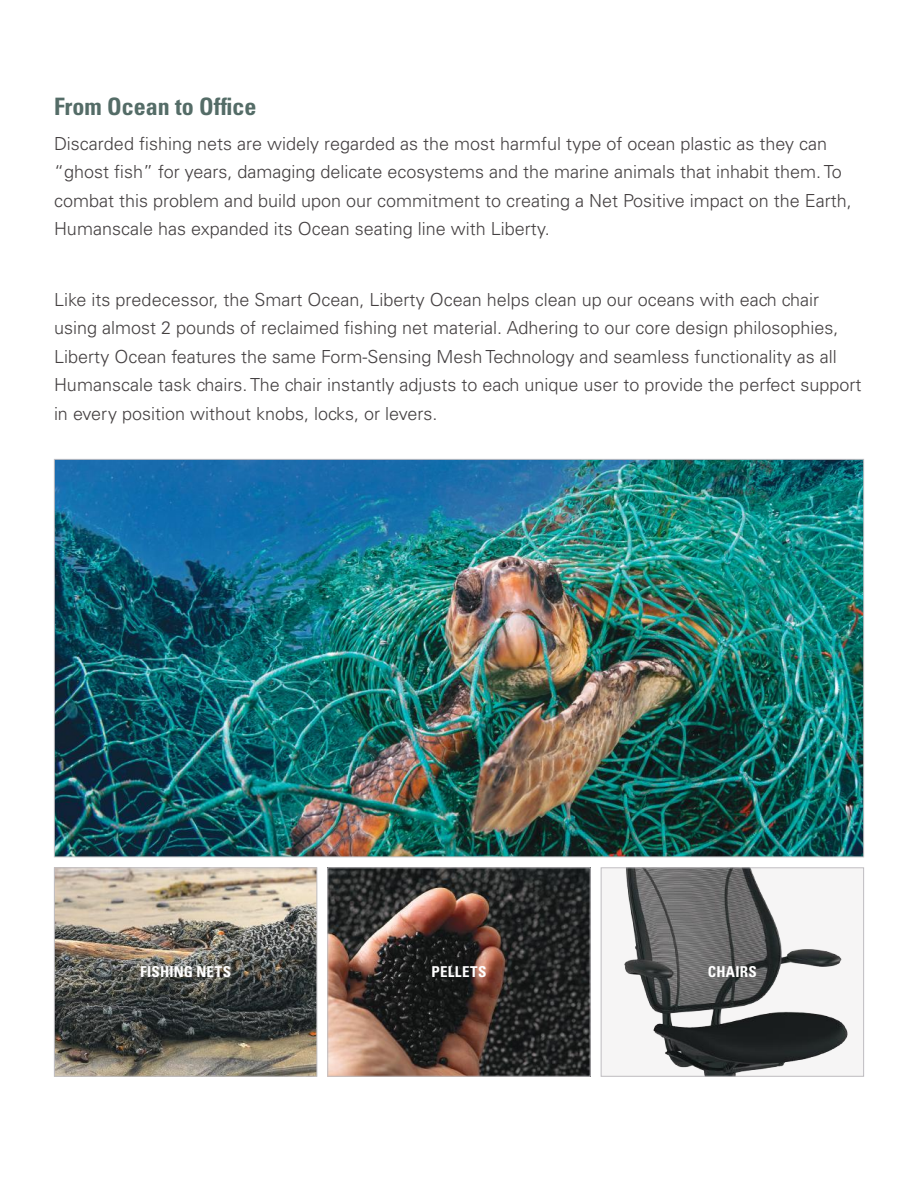
<style>
.page{position:relative;width:918px;height:1188px;background:#fff}
.page>*{position:absolute;margin:0;border:0;box-sizing:border-box;transform-origin:0 0}
.t1{font:700 condensed 24px "Univers LT Std";color:#546c67}
.t2{font:300 18px/28.5px "Univers LT Std";color:#444041}
.t3{font:700 condensed 15px "Univers LT Std";letter-spacing:.02em;color:#fff}
</style>
<div class="page">
<img style="left:329px;top:869px;width:260px;height:206px">
<div style="left:327px;top:867px;width:264px;height:210px;border:1px solid #bfbdc1"></div>
<img style="left:623px;top:869px;width:225px;height:206px">
<div style="left:601px;top:867px;width:263px;height:210px;border:1px solid #bfbdc1"></div>
<img style="left:56px;top:461px;width:806px;height:394px">
<img style="left:56px;top:869px;width:259px;height:206px">
<div style="left:54px;top:867px;width:263px;height:210px;border:1px solid #bfbdc1"></div>
<h1 class="t1" style="left:54px;top:91px;width:204px">From Ocean to Office</h1>
<p class="t2" style="left:54px;top:129px;width:799px">Discarded fishing nets are widely regarded as the most harmful type of ocean plastic as they can “ghost fish” for years, damaging delicate ecosystems and the marine animals that inhabit them. To combat this problem and build upon our commitment to creating a Net Positive impact on the Earth, Humanscale has expanded its Ocean seating line with Liberty.</p>
<p class="t2" style="left:54px;top:285px;width:809px">Like its predecessor, the Smart Ocean, Liberty Ocean helps clean up our oceans with each chair using almost 2 pounds of reclaimed fishing net material. Adhering to our core design philosophies, Liberty Ocean features the same Form-Sensing Mesh Technology and seamless functionality as all Humanscale task chairs. The chair instantly adjusts to each unique user to provide the perfect support in every position without knobs, locks, or levers.</p>
<p class="t3" style="left:140px;top:963px;width:92px">FISHING NETS</p>
<p class="t3" style="left:431px;top:963px;width:57px">PELLETS</p>
<p class="t3" style="left:708px;top:963px;width:51px">CHAIRS</p>
</div>
